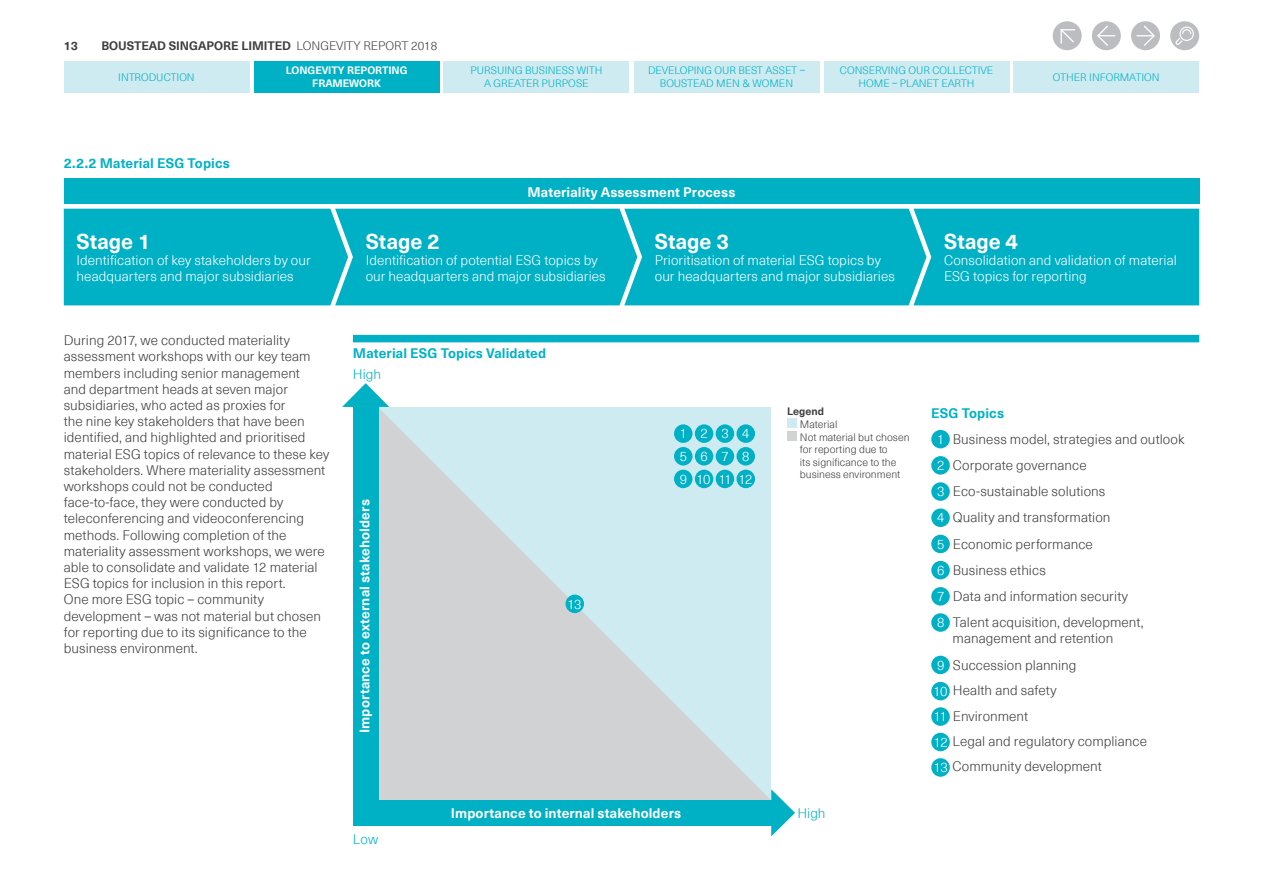
<style>
.page{position:relative;width:1263px;height:893px;background:#fff}
.page>*{position:absolute;margin:0;border:0;box-sizing:border-box;transform-origin:0 0}
.t1{font:700 21px "Neue Haas Unica Pro";color:#fff}
.t2{font:300 13.5px/16.2px "Neue Haas Unica Pro";letter-spacing:.005em;color:#3e3e3f}
.t3{font:300 13.5px/16.2px "Neue Haas Unica Pro";letter-spacing:.005em;color:#fff}
.t4{font:700 13.5px "Neue Haas Unica Pro";letter-spacing:.01em;color:#fff}
.t5{font:700 13.5px "Neue Haas Unica Pro";letter-spacing:.01em;color:#00b0c5}
.t6{font:300 13.5px "Neue Haas Unica Pro";color:#00b0c5}
.t7{font:700 12px "Neue Haas Unica Pro";color:#3e3e3f}
.t8{font:300 10.5px/12.6px "Neue Haas Unica Pro";color:#00b0c5;text-align:center}
.t9{font:300 10.5px/12.6px "Neue Haas Unica Pro";color:#3e3e3f}
.t10{font:700 10.5px "Neue Haas Unica Pro";color:#fff}
.t11{font:700 10.5px "Neue Haas Unica Pro";color:#3e3e3f}
.s1{font-weight:300}
.s2{color:#fff}
</style>
<div class="page">
<div style="left:64px;top:209px;width:1135px;height:96px;background:#00b0c5"></div>
<div style="left:931px;top:430px;width:19px;height:18px;background:#00b0c5;border-radius:50%"></div>
<div style="left:931px;top:456px;width:19px;height:19px;background:#00b0c5;border-radius:50%"></div>
<div style="left:931px;top:482px;width:19px;height:19px;background:#00b0c5;border-radius:50%"></div>
<div style="left:931px;top:508px;width:19px;height:19px;background:#00b0c5;border-radius:50%"></div>
<div style="left:931px;top:535px;width:19px;height:18px;background:#00b0c5;border-radius:50%"></div>
<div style="left:931px;top:561px;width:19px;height:18px;background:#00b0c5;border-radius:50%"></div>
<div style="left:931px;top:587px;width:19px;height:19px;background:#00b0c5;border-radius:50%"></div>
<div style="left:931px;top:613px;width:19px;height:19px;background:#00b0c5;border-radius:50%"></div>
<div style="left:931px;top:656px;width:19px;height:18px;background:#00b0c5;border-radius:50%"></div>
<div style="left:931px;top:682px;width:19px;height:18px;background:#00b0c5;border-radius:50%"></div>
<div style="left:931px;top:707px;width:19px;height:19px;background:#00b0c5;border-radius:50%"></div>
<div style="left:931px;top:733px;width:19px;height:18px;background:#00b0c5;border-radius:50%"></div>
<div style="left:931px;top:758px;width:19px;height:19px;background:#00b0c5;border-radius:50%"></div>
<div style="left:64px;top:179px;width:1135px;height:25px;background:#00b0c5"></div>
<svg style="left:378px;top:407px;width:393px;height:393px;background:#cedee1"></svg>
<div style="left:353px;top:407px;width:25px;height:419px;background:#00b0c5"></div>
<div style="left:357px;top:800px;width:416px;height:26px;background:#00b0c5"></div>
<div style="left:353px;top:335px;width:846px;height:7px;background:#00b0c5"></div>
<svg style="left:342px;top:383px;width:47px;height:24px"></svg>
<svg style="left:771px;top:789px;width:24px;height:47px"></svg>
<div style="left:787px;top:418px;width:10px;height:10px;background:#cdebf0"></div>
<div style="left:787px;top:431px;width:10px;height:10px;background:#d1d2d4"></div>
<div style="left:674px;top:424px;width:18px;height:19px;background:#00b0c5;border-radius:50%"></div>
<div style="left:695px;top:424px;width:18px;height:19px;background:#00b0c5;border-radius:50%"></div>
<div style="left:716px;top:424px;width:18px;height:19px;background:#00b0c5;border-radius:50%"></div>
<div style="left:736px;top:424px;width:19px;height:19px;background:#00b0c5;border-radius:50%"></div>
<div style="left:674px;top:447px;width:18px;height:18px;background:#00b0c5;border-radius:50%"></div>
<div style="left:695px;top:447px;width:18px;height:18px;background:#00b0c5;border-radius:50%"></div>
<div style="left:716px;top:447px;width:18px;height:18px;background:#00b0c5;border-radius:50%"></div>
<div style="left:736px;top:447px;width:19px;height:18px;background:#00b0c5;border-radius:50%"></div>
<div style="left:674px;top:470px;width:18px;height:18px;background:#00b0c5;border-radius:50%"></div>
<div style="left:695px;top:470px;width:18px;height:18px;background:#00b0c5;border-radius:50%"></div>
<div style="left:716px;top:470px;width:18px;height:18px;background:#00b0c5;border-radius:50%"></div>
<div style="left:736px;top:470px;width:19px;height:18px;background:#00b0c5;border-radius:50%"></div>
<div style="left:565px;top:595px;width:19px;height:18px;background:#00b0c5;border-radius:50%"></div>
<div style="left:64px;top:61px;width:185px;height:31px;background:#cdebf0"></div>
<div style="left:444px;top:61px;width:185px;height:31px;background:#cdebf0"></div>
<div style="left:634px;top:61px;width:185px;height:31px;background:#cdebf0"></div>
<div style="left:1013px;top:61px;width:186px;height:31px;background:#cdebf0"></div>
<div style="left:824px;top:61px;width:185px;height:31px;background:#cdebf0"></div>
<div style="left:254px;top:61px;width:185px;height:31px;background:#00b0c5"></div>
<div style="left:1131px;top:21px;width:29px;height:29px;background:#bcbdc0;border-radius:50%"></div>
<svg style="left:1136px;top:26px;width:19px;height:20px"></svg>
<div style="left:1053px;top:21px;width:29px;height:29px;background:#bcbdc0;border-radius:50%"></div>
<svg style="left:1060px;top:29px;width:15px;height:15px"></svg>
<div style="left:1092px;top:21px;width:29px;height:29px;background:#bcbdc0;border-radius:50%"></div>
<svg style="left:1097px;top:26px;width:18px;height:20px"></svg>
<div style="left:1170px;top:21px;width:29px;height:29px;background:#bcbdc0;border-radius:50%"></div>
<svg style="left:1175px;top:27px;width:19px;height:18px"></svg>
<p class="t7" style="left:64px;top:39px;width:16px">13</p>
<p class="t7" style="left:102px;top:39px;width:337px">BOUSTEAD SINGAPORE LIMITED <span class="s1">LONGEVITY REPORT 2018</span></p>
<p class="t8" style="left:118px;top:71px;width:78px">INTRODUCTION</p>
<p class="t8" style="left:470px;top:64px;width:133px">PURSUING BUSINESS WITH<br>A GREATER PURPOSE</p>
<p class="t8" style="left:648px;top:64px;width:158px">DEVELOPING OUR BEST ASSET –<br>BOUSTEAD MEN &amp; WOMEN</p>
<p class="t8" style="left:840px;top:64px;width:155px">CONSERVING OUR COLLECTIVE<br>HOME – PLANET EARTH</p>
<p class="t10" style="left:286px;top:64px;width:123px">LONGEVITY REPORTING</p>
<p class="t10" style="left:312px;top:77px;width:70px">FRAMEWORK</p>
<p class="t5" style="left:64px;top:155px;width:168px">2.2.2 Material ESG Topics</p>
<p class="t4" style="left:527px;top:183px;width:209px">Materiality Assessment Process</p>
<p class="t8" style="left:1053px;top:71px;width:108px">OTHER INFORMATION</p>
<p class="t1" style="left:77px;top:228px;width:76px">Stage 1</p>
<p class="t3" style="left:77px;top:252px;width:236px">Identification of key stakeholders by our headquarters and major subsidiaries</p>
<p class="t2" style="left:64px;top:333px;width:267px">During 2017, we conducted materiality assessment workshops with our key team members including senior management<br>and department heads at seven major subsidiaries, who acted as proxies for<br>the nine key stakeholders that have been identified, and highlighted and prioritised material ESG topics of relevance to these key stakeholders. Where materiality assessment workshops could not be conducted face-to-face, they were conducted by teleconferencing and videoconferencing methods. Following completion of the materiality assessment workshops, we were able to consolidate and validate 12 material ESG topics for inclusion in this report.<br>One more ESG topic – community development – was not material but chosen for reporting due to its significance to the business environment.</p>
<p class="t1" style="left:366px;top:228px;width:76px">Stage 2</p>
<p class="t3" style="left:366px;top:252px;width:242px">Identification of potential ESG topics by our headquarters and major subsidiaries</p>
<p class="t1" style="left:655px;top:228px;width:76px">Stage 3</p>
<p class="t3" style="left:655px;top:252px;width:242px">Prioritisation of material ESG topics by our headquarters and major subsidiaries</p>
<p class="t1" style="left:944px;top:228px;width:76px">Stage 4</p>
<p class="t3" style="left:944px;top:252px;width:234px">Consolidation and validation of material<br>ESG topics for reporting</p>
<p class="t5" style="left:353px;top:345px;width:195px">Material ESG Topics Validated</p>
<p class="t6" style="left:353px;top:366px;width:30px">High</p>
<p class="t4" style="left:357px;top:733px;width:235px;rotate:-90deg">Importance to external stakeholders</p>
<p class="t6" style="left:353px;top:831px;width:27px">Low</p>
<p class="t3" style="left:568px;top:596px;width:15px">13</p>
<p class="t3" style="left:680px;top:426px;width:9px">1</p>
<p class="t3" style="left:701px;top:426px;width:9px">2</p>
<p class="t3" style="left:721px;top:426px;width:9px">3</p>
<p class="t3" style="left:742px;top:426px;width:9px">4</p>
<p class="t3" style="left:680px;top:448px;width:9px">5</p>
<p class="t3" style="left:701px;top:448px;width:9px">6</p>
<p class="t3" style="left:721px;top:448px;width:9px">7</p>
<p class="t3" style="left:742px;top:448px;width:9px">8</p>
<p class="t3" style="left:680px;top:471px;width:9px">9</p>
<p class="t3" style="left:696px;top:471px;width:16px">10</p>
<p class="t3" style="left:719px;top:471px;width:15px">11</p>
<p class="t3" style="left:739px;top:471px;width:15px">12</p>
<p class="t4" style="left:451px;top:805px;width:232px">Importance to internal stakeholders</p>
<p class="t11" style="left:787px;top:405px;width:38px">Legend</p>
<p class="t9" style="left:800px;top:418px;width:39px">Material</p>
<p class="t9" style="left:800px;top:431px;width:111px">Not material but chosen for reporting due to<br>its significance to the business environment</p>
<p class="t6" style="left:797px;top:805px;width:30px">High</p>
<p class="t5" style="left:931px;top:405px;width:74px">ESG Topics</p>
<p class="t3" style="left:937px;top:431px;width:9px">1</p>
<p class="t2" style="left:953px;top:431px;width:233px">Business model, strategies and outlook</p>
<p class="t3" style="left:937px;top:457px;width:9px">2</p>
<p class="t2" style="left:953px;top:457px;width:135px">Corporate governance</p>
<p class="t3" style="left:937px;top:484px;width:9px">3</p>
<p class="t2" style="left:953px;top:484px;width:154px">Eco-sustainable solutions</p>
<p class="t3" style="left:937px;top:510px;width:9px">4</p>
<p class="t2" style="left:953px;top:510px;width:159px">Quality and transformation</p>
<p class="t3" style="left:937px;top:536px;width:9px">5</p>
<p class="t2" style="left:953px;top:536px;width:142px">Economic performance</p>
<p class="t3" style="left:937px;top:562px;width:9px">6</p>
<p class="t2" style="left:953px;top:562px;width:94px">Business ethics</p>
<p class="t3" style="left:937px;top:588px;width:9px">7</p>
<p class="t2" style="left:953px;top:588px;width:177px">Data and information security</p>
<p class="t3" style="left:937px;top:615px;width:9px">8</p>
<p class="t2" style="left:952px;top:615px;width:192px">Talent acquisition, development, management and retention</p>
<p class="t3" style="left:937px;top:657px;width:9px">9</p>
<p class="t2" style="left:953px;top:657px;width:125px">Succession planning</p>
<p class="t2" style="left:933px;top:682px;width:125px"><span class="s2">10</span> Health and safety</p>
<p class="t2" style="left:934px;top:708px;width:96px"><span class="s2">11</span> Environment</p>
<p class="t2" style="left:934px;top:733px;width:215px"><span class="s2">12</span> Legal and regulatory compliance</p>
<p class="t2" style="left:934px;top:759px;width:170px"><span class="s2">13</span> Community development</p>
</div>
